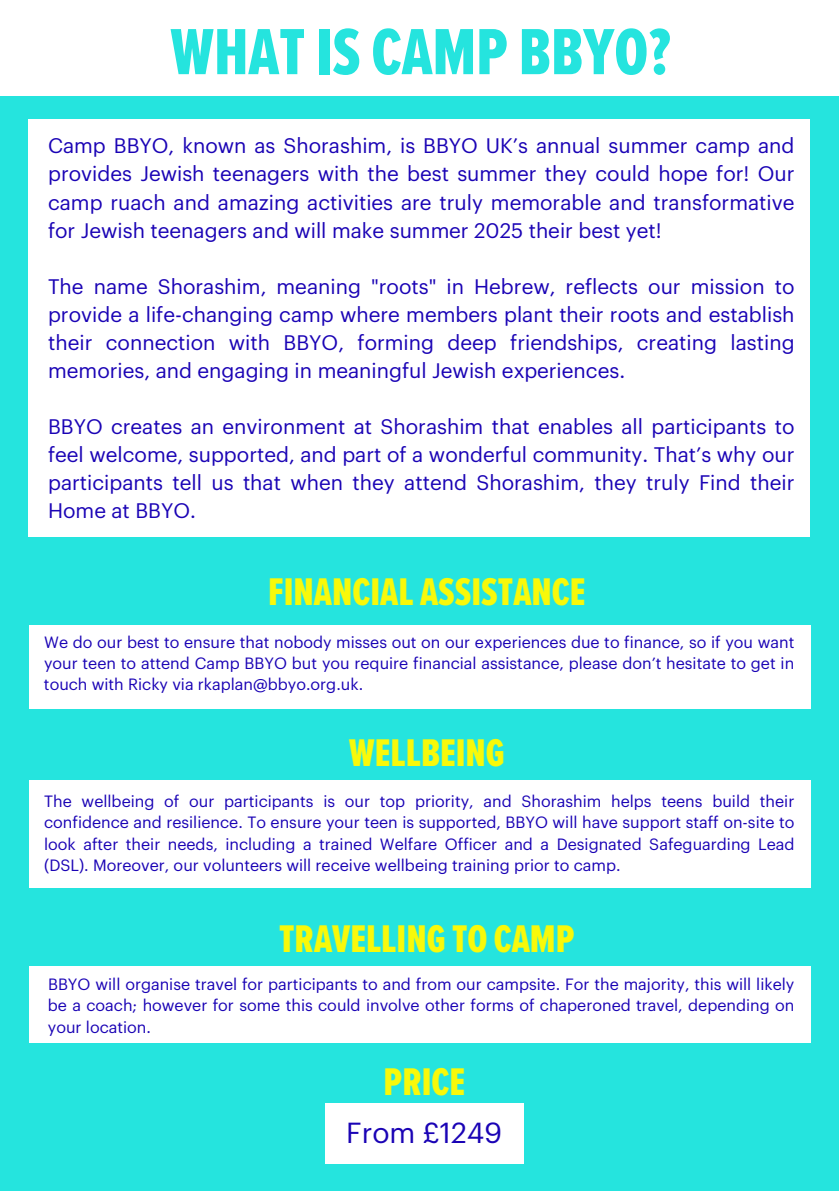
<style>
.page{position:relative;width:840px;height:1191px;background:#fff}
.page>*{position:absolute;margin:0;border:0;box-sizing:border-box;transform-origin:0 0}
.t1{font:67.6px "Proxima Nova Ex Cn Extrabld";color:#25e4de}
.t2{font:40px "Proxima Nova Ex Cn Extrabld";color:#f8f90a}
.t3{font:28.4px "Graphik";color:#1a03b5}
.t4{font:20.6px/28px "Graphik";color:#1a03b5;text-align:justify}
.t5{font:16px/21.4px "Graphik";color:#1a03b5;text-align:justify}
</style>
<div class="page">
<img style="left:837px;top:937px;width:2px;height:254px">
<div style="left:0;top:97px;width:837px;height:1094px;background:#25e4de"></div>
<div style="left:29px;top:625px;width:781px;height:83px;background:#fff"></div>
<div style="left:29px;top:780px;width:781px;height:108px;background:#fff"></div>
<div style="left:29px;top:966px;width:781px;height:77px;background:#fff"></div>
<div style="left:29px;top:119px;width:780px;height:417px;background:#fff"></div>
<div style="left:324px;top:1103px;width:199px;height:60px;background:#fff"></div>
<p class="t1" style="left:170px;top:3px;width:502px">WHAT IS CAMP BBYO?</p>
<p class="t4" style="left:48px;top:130px;width:747px">Camp BBYO, known as Shorashim, is BBYO UK’s annual summer camp and provides Jewish teenagers with the best summer they could hope for! Our camp ruach and amazing activities are truly memorable and transformative for Jewish teenagers and will make summer 2025 their best yet!</p>
<p class="t4" style="left:48px;top:270px;width:747px">The name Shorashim, meaning "roots" in Hebrew, reflects our mission to provide a life-changing camp where members plant their roots and establish their connection with BBYO, forming deep friendships, creating lasting memories, and engaging in meaningful Jewish experiences.</p>
<p class="t4" style="left:48px;top:411px;width:747px">BBYO creates an environment at Shorashim that enables all participants to feel welcome, supported, and part of a wonderful community. That’s why our participants tell us that when they attend Shorashim, they truly Find their Home at BBYO.</p>
<p class="t2" style="left:268px;top:562px;width:318px">FINANCIAL ASSISTANCE</p>
<p class="t5" style="left:44px;top:630px;width:751px">We do our best to ensure that nobody misses out on our experiences due to finance, so if you want your teen to attend Camp BBYO but you require financial assistance, please don’t hesitate to get in touch with Ricky via rkaplan@bbyo.org.uk.</p>
<p class="t2" style="left:348px;top:724px;width:157px">WELLBEING</p>
<p class="t5" style="left:44px;top:789px;width:751px">The wellbeing of our participants is our top priority, and Shorashim helps teens build their confidence and resilience. To ensure your teen is supported, BBYO will have support staff on-site to look after their needs, including a trained Welfare Officer and a Designated Safeguarding Lead (DSL). Moreover, our volunteers will receive wellbeing training prior to camp.</p>
<p class="t2" style="left:279px;top:910px;width:297px">TRAVELLING TO CAMP</p>
<p class="t5" style="left:48px;top:972px;width:747px">BBYO will organise travel for participants to and from our campsite. For the majority, this will likely be a coach; however for some this could involve other forms of chaperoned travel, depending on your location.</p>
<p class="t2" style="left:383px;top:1052px;width:83px">PRICE</p>
<p class="t3" style="left:346px;top:1111px;width:157px">From £1249</p>
</div>
